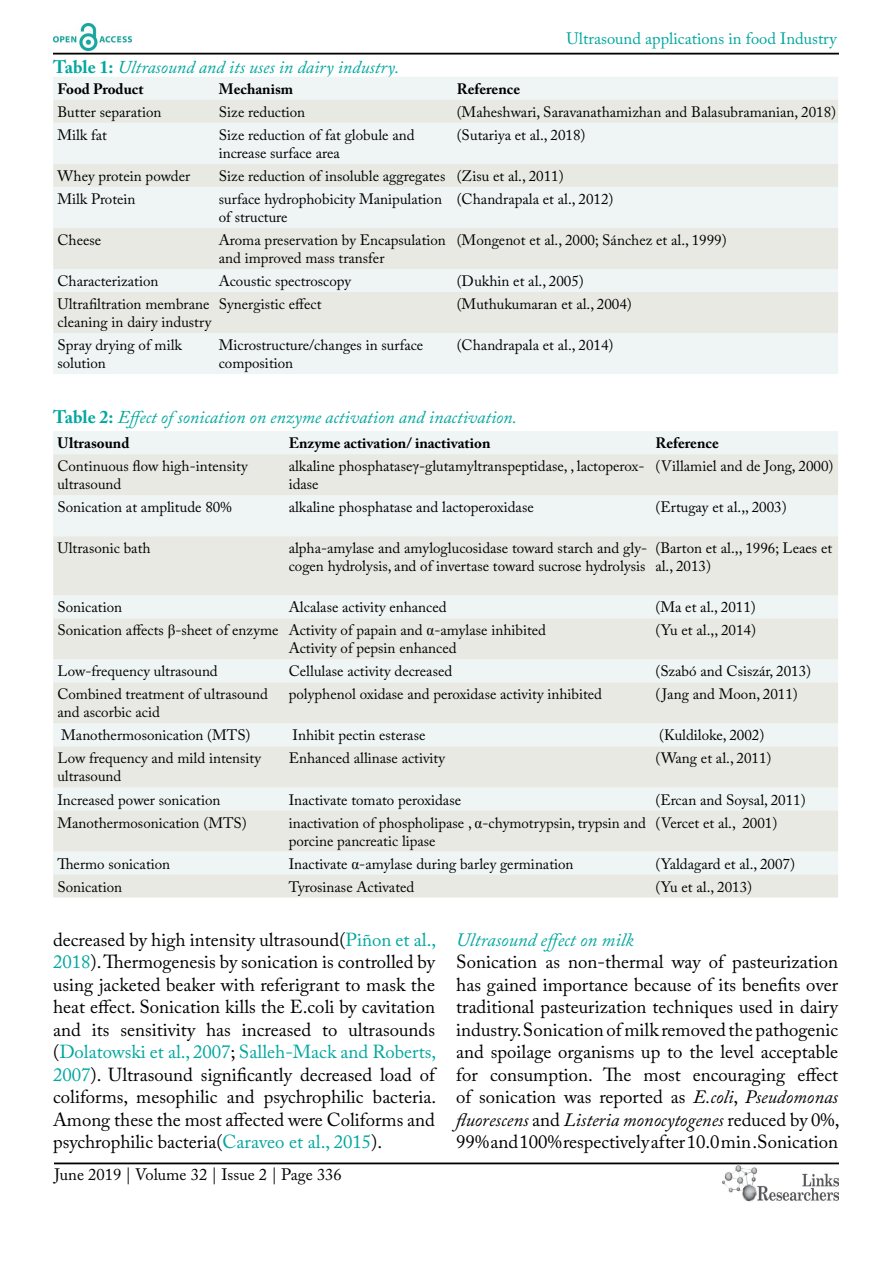
<style>
.page{position:relative;width:893px;height:1263px;background:#fff}
.page>*{position:absolute;margin:0;border:0;box-sizing:border-box;transform-origin:0 0}
.t1{font:18.75px/22.5px "Adobe Caslon Pro";color:#000;text-align:justify}
.t2{font:italic 18.75px "Adobe Caslon Pro";color:#00a79e}
.t3{font:italic 18px "Adobe Caslon Pro";color:#00a79e}
.t4{font:16.5px "Adobe Caslon Pro";color:#00a79e}
.t5{font:16.5px "Adobe Caslon Pro";color:#000}
.t6{font:15px/18px "Adobe Caslon Pro";color:#000}
.t7{font:700 15px "Adobe Caslon Pro";color:#000}
.s1{font-weight:700;font-style:normal}
.s2{font-family:"Times New Roman"}
.s3{color:#00a79e}
.s4{font-style:italic}
</style>
<div class="page">
<hr style="left:53px;top:53px;width:786px;height:2px;background:#000">
<hr style="left:54px;top:1162px;width:785px;height:2px;background:#000">
<img style="left:53px;top:24px;width:78px;height:27px">
<img style="left:722px;top:1165px;width:117px;height:37px">
<div style="left:53px;top:77px;width:785px;height:297px;background:#eef5f4"></div>
<svg style="left:53px;top:100px;width:785px;height:233px;background:#ebeeeb"></svg>
<div style="left:53px;top:431px;width:785px;height:23px;background:#eef5f4"></div>
<svg style="left:53px;top:454px;width:785px;height:443px;background:#eaede9"></svg>
<p class="t4" style="left:566px;top:29px;width:272px">Ultrasound applications in food Industry</p>
<p class="t3" style="left:53px;top:56px;width:348px"><span class="s1">Table 1:</span> Ultrasound and its uses in dairy industry.</p>
<p class="t7" style="left:57px;top:80px;width:88px">Food Product</p>
<p class="t7" style="left:219px;top:80px;width:76px">Mechanism</p>
<p class="t7" style="left:457px;top:80px;width:65px">Reference</p>
<p class="t6" style="left:57px;top:103px;width:105px">Butter separation</p>
<p class="t6" style="left:219px;top:103px;width:88px">Size reduction</p>
<p class="t6" style="left:457px;top:103px;width:381px">(Maheshwari, Saravanathamizhan and Balasubramanian, 2018)</p>
<p class="t6" style="left:57px;top:126px;width:51px">Milk fat</p>
<p class="t6" style="left:219px;top:126px;width:197px">Size reduction of fat globule and increase surface area</p>
<p class="t6" style="left:457px;top:126px;width:130px">(Sutariya et al., 2018)</p>
<p class="t6" style="left:57px;top:167px;width:134px">Whey protein powder</p>
<p class="t6" style="left:219px;top:167px;width:346px">Size reduction of insoluble aggregates (Zisu et al., 2011)</p>
<p class="t6" style="left:57px;top:190px;width:80px">Milk Protein</p>
<p class="t6" style="left:219px;top:190px;width:225px">surface hydrophobicity Manipulation of structure</p>
<p class="t6" style="left:457px;top:190px;width:158px">(Chandrapala et al., 2012)</p>
<p class="t6" style="left:57px;top:231px;width:45px">Cheese</p>
<p class="t6" style="left:219px;top:231px;width:228px">Aroma preservation by Encapsulation and improved mass transfer</p>
<p class="t6" style="left:457px;top:231px;width:271px">(Mongenot et al., 2000; Sánchez et al., 1999)</p>
<p class="t6" style="left:57px;top:272px;width:103px">Characterization</p>
<p class="t6" style="left:219px;top:272px;width:134px">Acoustic spectroscopy</p>
<p class="t6" style="left:457px;top:272px;width:129px">(Dukhin et al., 2005)</p>
<p class="t6" style="left:57px;top:295px;width:155px">Ultrafiltration membrane cleaning in dairy industry</p>
<p class="t6" style="left:219px;top:295px;width:104px">Synergistic effect</p>
<p class="t6" style="left:457px;top:295px;width:177px">(Muthukumaran et al., 2004)</p>
<p class="t6" style="left:57px;top:336px;width:126px">Spray drying of milk solution</p>
<p class="t6" style="left:219px;top:336px;width:206px">Microstructure/changes in surface composition</p>
<p class="t6" style="left:457px;top:336px;width:158px">(Chandrapala et al., 2014)</p>
<p class="t3" style="left:53px;top:407px;width:465px"><span class="s1">Table 2:</span> Effect of sonication on enzyme activation and inactivation.</p>
<p class="t7" style="left:57px;top:434px;width:74px">Ultrasound</p>
<p class="t7" style="left:289px;top:434px;width:203px">Enzyme activation/ inactivation</p>
<p class="t7" style="left:655px;top:434px;width:65px">Reference</p>
<p class="t6" style="left:57px;top:457px;width:192px">Continuous flow high-intensity ultrasound</p>
<p class="t6" style="left:289px;top:457px;width:357px">alkaline phosphatase<span class="s2">γ</span>-glutamyltranspeptidase, , lactoperox&shy;idase</p>
<p class="t6" style="left:655px;top:457px;width:180px">(Villamiel and de Jong, 2000)</p>
<p class="t6" style="left:57px;top:498px;width:176px">Sonication at amplitude 80%</p>
<p class="t6" style="left:289px;top:498px;width:247px">alkaline phosphatase and lactoperoxidase</p>
<p class="t6" style="left:655px;top:498px;width:133px">(Ertugay et al.,, 2003)</p>
<p class="t6" style="left:57px;top:539px;width:95px">Ultrasonic bath</p>
<p class="t6" style="left:289px;top:539px;width:360px">alpha-amylase and amyloglucosidase toward starch and gly&shy;cogen hydrolysis, and of invertase toward sucrose hydrolysis</p>
<p class="t6" style="left:655px;top:539px;width:178px">(Barton et al.,, 1996; Leaes et al., 2013)</p>
<p class="t6" style="left:57px;top:598px;width:66px">Sonication</p>
<p class="t6" style="left:289px;top:598px;width:159px">Alcalase activity enhanced</p>
<p class="t6" style="left:655px;top:598px;width:102px">(Ma et al., 2011)</p>
<p class="t6" style="left:289px;top:621px;width:259px;text-indent:-231px">Sonication affects <span class="s2">β</span>-sheet of enzyme Activity of papain and <span class="s2">α</span>-amylase inhibited<br>Activity of pepsin enhanced</p>
<p class="t6" style="left:655px;top:621px;width:102px">(Yu et al.,, 2014)</p>
<p class="t6" style="left:57px;top:662px;width:162px">Low-frequency ultrasound</p>
<p class="t6" style="left:289px;top:662px;width:165px">Cellulase activity decreased</p>
<p class="t6" style="left:655px;top:662px;width:157px">(Szabó and Csiszár, 2013)</p>
<p class="t6" style="left:57px;top:685px;width:212px">Combined treatment of ultrasound and ascorbic acid</p>
<p class="t6" style="left:289px;top:685px;width:315px">polyphenol oxidase and peroxidase activity inhibited</p>
<p class="t6" style="left:655px;top:685px;width:144px">( Jang and Moon, 2011)</p>
<p class="t6" style="left:61px;top:726px;width:191px">Manothermosonication (MTS)</p>
<p class="t6" style="left:293px;top:726px;width:134px">Inhibit pectin esterase</p>
<p class="t6" style="left:659px;top:726px;width:107px">(Kuldiloke, 2002)</p>
<p class="t6" style="left:57px;top:749px;width:205px">Low frequency and mild intensity ultrasound</p>
<p class="t6" style="left:289px;top:749px;width:158px">Enhanced allinase activity</p>
<p class="t6" style="left:655px;top:749px;width:118px">(Wang et al., 2011)</p>
<p class="t6" style="left:57px;top:790px;width:165px">Increased power sonication</p>
<p class="t6" style="left:289px;top:790px;width:174px">Inactivate tomato peroxidase</p>
<p class="t6" style="left:655px;top:790px;width:152px">(Ercan and Soysal, 2011)</p>
<p class="t6" style="left:57px;top:813px;width:191px">Manothermosonication (MTS)</p>
<p class="t6" style="left:289px;top:813px;width:359px">inactivation of phospholipase , <span class="s2">α</span>-chymotrypsin, trypsin and porcine pancreatic lipase</p>
<p class="t6" style="left:655px;top:813px;width:123px">(Vercet et al., 2001)</p>
<p class="t6" style="left:57px;top:854px;width:114px">Thermo sonication</p>
<p class="t6" style="left:289px;top:854px;width:286px">Inactivate <span class="s2">α</span>-amylase during barley germination</p>
<p class="t6" style="left:655px;top:854px;width:141px">(Yaldagard et al., 2007)</p>
<p class="t6" style="left:57px;top:877px;width:66px">Sonication</p>
<p class="t6" style="left:289px;top:877px;width:127px">Tyrosinase Activated</p>
<p class="t6" style="left:655px;top:877px;width:98px">(Yu et al., 2013)</p>
<p class="t1" style="left:53px;top:928px;width:385px">decreased by high intensity ultrasound(<span class="s3">Piñon et al., 2018</span>). Thermogenesis by sonication is controlled by using jacketed beaker with referigrant to mask the heat effect. Sonication kills the E.coli by cavitation and its sensitivity has increased to ultrasounds (<span class="s3">Dolatowski et al., 2007</span>; <span class="s3">Salleh-Mack and Roberts, 2007</span>). Ultrasound significantly decreased load of coliforms, mesophilic and psychrophilic bacteria.<br>Among these the most affected were Coliforms and psychrophilic bacteria(<span class="s3">Caraveo et al., 2015</span>).</p>
<p class="t2" style="left:456px;top:928px;width:179px">Ultrasound effect on milk</p>
<p class="t1" style="left:456px;top:951px;width:385px">Sonication as non-thermal way of pasteurization has gained importance because of its benefits over traditional pasteurization techniques used in dairy industry. Sonication of milk removed the pathogenic and spoilage organisms up to the level acceptable for consumption. The most encouraging effect of sonication was reported as <span class="s4">E.coli</span>, <span class="s4">Pseudomonas fluorescens</span> and <span class="s4">Listeria monocytogenes</span> reduced by 0%, 99% and 100% respectively after 10.0 min . Sonication</p>
<p class="t5" style="left:54px;top:1165px;width:289px">June 2019 | Volume 32 | Issue 2 | Page 336</p>
</div>
